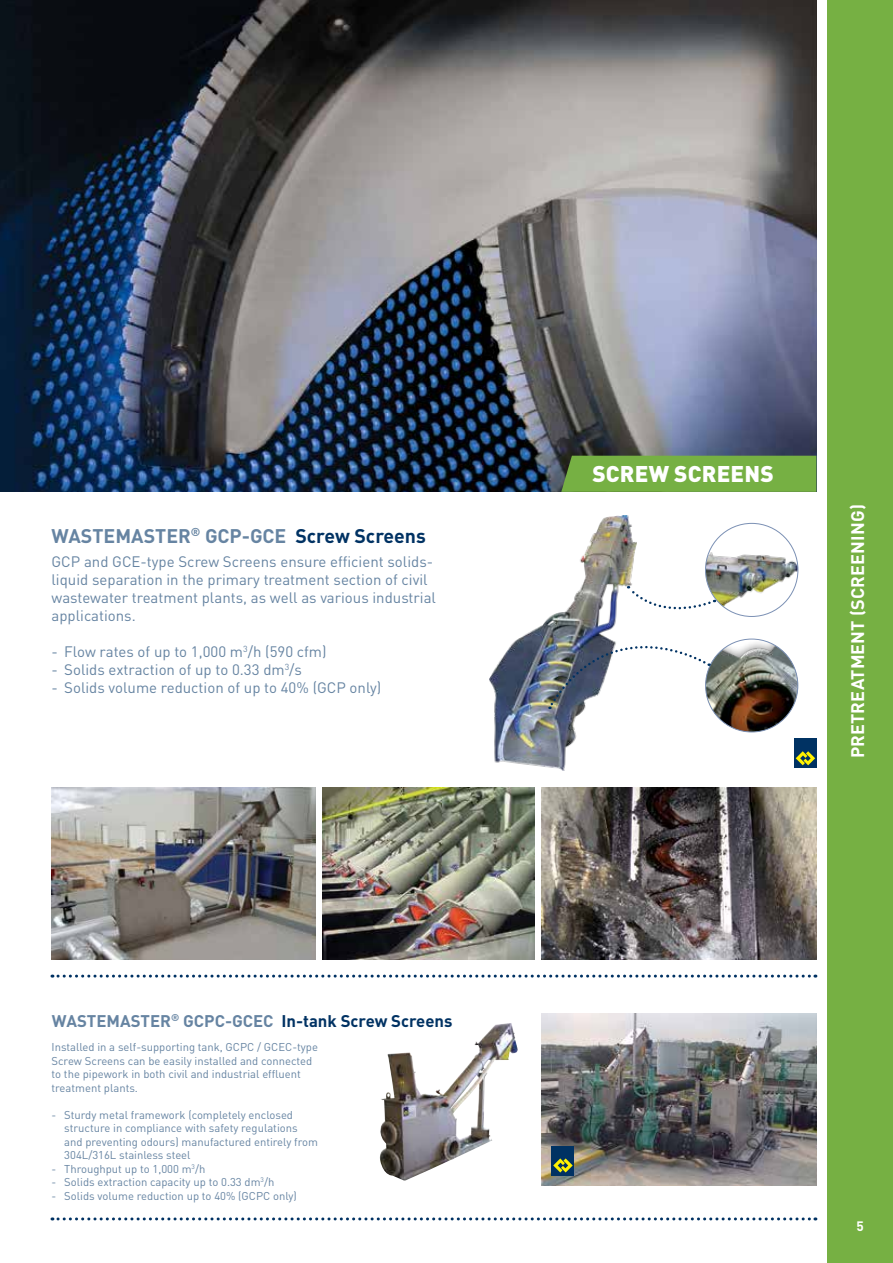
<style>
.page{position:relative;width:893px;height:1263px;background:#fff}
.page>*{position:absolute;margin:0;border:0;box-sizing:border-box;transform-origin:0 0}
.t1{font:900 22.5px "DIN Pro";letter-spacing:.01em;color:#fff}
.t2{font:700 19.5px "DIN Pro";color:#6684a2}
.t3{font:700 18px "DIN Pro";letter-spacing:.01em;color:#fff}
.t4{font:700 16.65px "DIN Pro";color:#6684a2}
.t5{font:15px/18px "DIN Pro";color:#6684a2}
.t6{font:700 13.5px "DIN Pro";color:#fff}
.t7{font:11.25px/13.5px "DIN Pro";color:#6684a2}
.s1{color:#003263}
</style>
<div class="page">
<div style="left:827px;top:0;width:66px;height:1263px;background:#76b043"></div>
<svg style="left:52px;top:974px;width:764px;height:3px"></svg>
<svg style="left:52px;top:1217px;width:764px;height:3px"></svg>
<img style="left:541px;top:1014px;width:275px;height:172px">
<img style="left:0;top:0;width:816px;height:492px">
<img style="left:379px;top:1023px;width:139px;height:158px">
<div style="left:561px;top:456px;width:255px;height:36px;background:#76b043"></div>
<div style="left:552px;top:1146px;width:22px;height:29px;background:#003263"></div>
<svg style="left:553px;top:1158px;width:20px;height:14px"></svg>
<img style="left:52px;top:787px;width:263px;height:172px">
<img style="left:489px;top:516px;width:148px;height:255px">
<img style="left:542px;top:787px;width:274px;height:172px">
<img style="left:323px;top:787px;width:211px;height:172px">
<img style="left:705px;top:523px;width:93px;height:93px;border-radius:45px">
<div style="left:706px;top:639px;width:92px;height:93px;background:#000;opacity:.5"></div>
<img style="left:706px;top:639px;width:92px;height:93px;border-radius:46px">
<img style="left:547px;top:585px;width:168px;height:124px">
<div style="left:794px;top:739px;width:22px;height:29px;background:#003263"></div>
<svg style="left:796px;top:751px;width:19px;height:14px"></svg>
<h2 class="t2" style="left:52px;top:523px;width:376px">WASTEMASTER<sup>®</sup> GCP-GCE <span class="s1">Screw Screens</span></h2>
<h3 class="t5" style="left:52px;top:552px;width:386px">GCP and GCE-type Screw Screens ensure efficient solids&shy;liquid separation in the primary treatment section of civil wastewater treatment plants, as well as various industrial applications.</h3>
<h3 class="t5" style="left:52px;top:642px;width:277px">- Flow rates of up to 1,000 m<sup>3</sup>/h (590 cfm)</h3>
<h3 class="t5" style="left:52px;top:660px;width:252px">- Solids extraction of up to 0.33 dm<sup>3</sup>/s</h3>
<h3 class="t5" style="left:52px;top:678px;width:331px">- Solids volume reduction of up to 40% (GCP only)</h3>
<h3 class="t4" style="left:52px;top:1009px;width:402px">WASTEMASTER<sup>®</sup> GCPC-GCEC <span class="s1">In-tank Screw Screens</span></h3>
<p class="t7" style="left:52px;top:1040px;width:268px">Installed in a self-supporting tank, GCPC / GCEC-type Screw Screens can be easily installed and connected to the pipework in both civil and industrial effluent treatment plants.</p>
<p class="t7" style="left:64px;top:1107px;width:255px;text-indent:-13px">- Sturdy metal framework (completely enclosed structure in compliance with safety regulations and preventing odours) manufactured entirely from 304L/316L stainless steel</p>
<p class="t7" style="left:52px;top:1161px;width:155px">- Throughput up to 1,000 m<sup>3</sup>/h</p>
<p class="t7" style="left:52px;top:1175px;width:224px">- Solids extraction capacity up to 0.33 dm<sup>3</sup>/h</p>
<p class="t7" style="left:52px;top:1188px;width:247px">- Solids volume reduction up to 40% (GCPC only)</p>
<h1 class="t1" style="left:592px;top:459px;width:183px">SCREW SCREENS</h1>
<h3 class="t3" style="left:845px;top:758px;width:256px;rotate:-90deg">PRETREATMENT (SCREENING)</h3>
<p class="t6" style="left:857px;top:1217px;width:9px">5</p>
</div>
